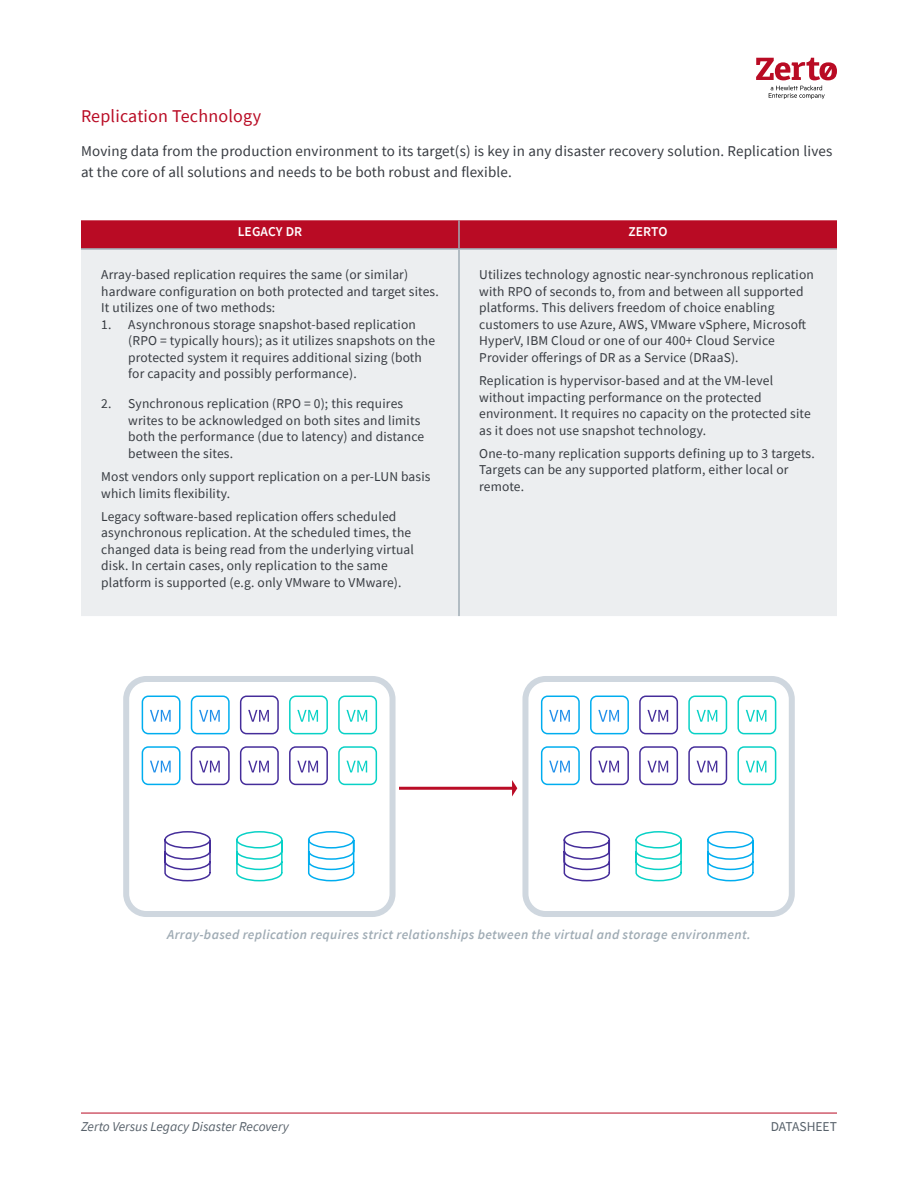
<style>
.page{position:relative;width:918px;height:1188px;background:#fff}
.page>*{position:absolute;margin:0;border:0;box-sizing:border-box;transform-origin:0 0}
.t1{font:18px "Source Sans Pro";letter-spacing:.01em;color:#b90b24}
.t2{font:15px/21px "Source Sans Pro";letter-spacing:.01em;color:#373b41}
.t3{font:13.5px/16.5px "Source Sans Pro";letter-spacing:.01em;color:#373b41}
.t4{font:italic 600 13.5px "Source Sans Pro";letter-spacing:.025em;color:#a0acb5}
.t5{font:italic 13.5px "Source Sans Pro";color:#57616a}
.t6{font:600 13.5px "Source Sans Pro";letter-spacing:.01em;color:#fff}
.t7{font:13.5px "Source Sans Pro";color:#57616a}
</style>
<div class="page">
<hr style="left:81px;top:1113px;width:756px;height:1px;background:#b90b24">
<svg style="left:756px;top:58px;width:81px;height:41px"></svg>
<div style="left:81px;top:220px;width:756px;height:28px;background:#b90b24"></div>
<div style="left:81px;top:250px;width:756px;height:366px;background:#eceef0"></div>
<hr style="left:458px;top:220px;width:2px;height:28px;background:#a0acb5">
<hr style="left:81px;top:248px;width:378px;height:2px;background:#a0acb5">
<hr style="left:459px;top:248px;width:378px;height:2px;background:#a0acb5">
<hr style="left:458px;top:250px;width:2px;height:366px;background:#a0acb5">
<div style="left:142px;top:696px;width:39px;height:38px;border:2px solid #00adef;border-radius:6px"></div>
<div style="left:191px;top:696px;width:39px;height:38px;border:2px solid #00adef;border-radius:6px"></div>
<div style="left:240px;top:696px;width:39px;height:38px;border:2px solid #452d9a;border-radius:6px"></div>
<div style="left:289px;top:696px;width:39px;height:38px;border:2px solid #08d1c6;border-radius:6px"></div>
<svg style="left:297px;top:710px;width:21px;height:12px"></svg>
<div style="left:338px;top:696px;width:39px;height:38px;border:2px solid #08d1c6;border-radius:6px"></div>
<svg style="left:346px;top:710px;width:21px;height:12px"></svg>
<svg style="left:150px;top:710px;width:21px;height:12px"></svg>
<svg style="left:199px;top:710px;width:21px;height:12px"></svg>
<svg style="left:248px;top:710px;width:21px;height:12px"></svg>
<div style="left:142px;top:746px;width:39px;height:39px;border:2px solid #00adef;border-radius:6px"></div>
<div style="left:191px;top:746px;width:39px;height:39px;border:2px solid #452d9a;border-radius:6px"></div>
<div style="left:240px;top:746px;width:39px;height:39px;border:2px solid #452d9a;border-radius:6px"></div>
<div style="left:289px;top:746px;width:39px;height:39px;border:2px solid #452d9a;border-radius:6px"></div>
<svg style="left:297px;top:761px;width:21px;height:11px"></svg>
<div style="left:338px;top:746px;width:39px;height:39px;border:2px solid #08d1c6;border-radius:6px"></div>
<svg style="left:346px;top:761px;width:21px;height:11px"></svg>
<svg style="left:150px;top:761px;width:21px;height:11px"></svg>
<svg style="left:199px;top:761px;width:21px;height:11px"></svg>
<svg style="left:248px;top:761px;width:21px;height:11px"></svg>
<div style="left:123px;top:676px;width:273px;height:241px;border:6px solid #cfd7df;border-radius:20px"></div>
<svg style="left:164px;top:831px;width:47px;height:51px"></svg>
<svg style="left:236px;top:831px;width:47px;height:51px"></svg>
<svg style="left:307px;top:831px;width:48px;height:51px"></svg>
<div style="left:541px;top:696px;width:39px;height:38px;border:2px solid #00adef;border-radius:6px"></div>
<div style="left:590px;top:696px;width:39px;height:38px;border:2px solid #00adef;border-radius:6px"></div>
<div style="left:639px;top:696px;width:39px;height:38px;border:2px solid #452d9a;border-radius:6px"></div>
<div style="left:688px;top:696px;width:39px;height:38px;border:2px solid #08d1c6;border-radius:6px"></div>
<svg style="left:697px;top:710px;width:20px;height:12px"></svg>
<div style="left:737px;top:696px;width:39px;height:38px;border:2px solid #08d1c6;border-radius:6px"></div>
<svg style="left:746px;top:710px;width:20px;height:12px"></svg>
<svg style="left:549px;top:710px;width:21px;height:12px"></svg>
<svg style="left:598px;top:710px;width:21px;height:12px"></svg>
<svg style="left:647px;top:710px;width:21px;height:12px"></svg>
<div style="left:541px;top:746px;width:39px;height:39px;border:2px solid #00adef;border-radius:6px"></div>
<div style="left:590px;top:746px;width:39px;height:39px;border:2px solid #452d9a;border-radius:6px"></div>
<div style="left:639px;top:746px;width:39px;height:39px;border:2px solid #452d9a;border-radius:6px"></div>
<div style="left:688px;top:746px;width:39px;height:39px;border:2px solid #452d9a;border-radius:6px"></div>
<svg style="left:697px;top:761px;width:20px;height:11px"></svg>
<div style="left:737px;top:746px;width:39px;height:39px;border:2px solid #08d1c6;border-radius:6px"></div>
<svg style="left:746px;top:761px;width:20px;height:11px"></svg>
<svg style="left:549px;top:761px;width:21px;height:11px"></svg>
<svg style="left:598px;top:761px;width:21px;height:11px"></svg>
<svg style="left:647px;top:761px;width:21px;height:11px"></svg>
<div style="left:522px;top:676px;width:273px;height:241px;border:6px solid #cfd7df;border-radius:20px"></div>
<svg style="left:563px;top:831px;width:48px;height:51px"></svg>
<svg style="left:635px;top:831px;width:47px;height:51px"></svg>
<svg style="left:707px;top:831px;width:47px;height:51px"></svg>
<hr style="left:399px;top:787px;width:114px;height:3px;background:#ba0c26">
<svg style="left:512px;top:780px;width:5px;height:16px"></svg>
<h1 class="t1" style="left:81px;top:108px;width:182px">Replication Technology</h1>
<p class="t2" style="left:81px;top:142px;width:753px">Moving data from the production environment to its target(s) is key in any disaster recovery solution. Replication lives at the core of all solutions and needs to be both robust and flexible.</p>
<p class="t6" style="left:238px;top:227px;width:66px">LEGACY DR</p>
<p class="t6" style="left:628px;top:227px;width:41px">ZERTO</p>
<p class="t3" style="left:101px;top:268px;width:339px">Array-based replication requires the same (or similar) hardware configuration on both protected and target sites.<br>It utilizes one of two methods:</p>
<p class="t3" style="left:128px;top:317px;width:308px;text-indent:-27px">1. Asynchronous storage snapshot-based replication (RPO = typically hours); as it utilizes snapshots on the protected system it requires additional sizing (both for capacity and possibly performance).</p>
<p class="t3" style="left:128px;top:397px;width:297px;text-indent:-27px">2. Synchronous replication (RPO = 0); this requires writes to be acknowledged on both sites and limits both the performance (due to latency) and distance between the sites.</p>
<p class="t3" style="left:101px;top:469px;width:331px">Most vendors only support replication on a per-LUN basis which limits flexibility.</p>
<p class="t3" style="left:101px;top:508px;width:314px">Legacy software-based replication offers scheduled asynchronous replication. At the scheduled times, the changed data is being read from the underlying virtual disk. In certain cases, only replication to the same platform is supported (e.g. only VMware to VMware).</p>
<p class="t3" style="left:479px;top:268px;width:336px">Utilizes technology agnostic near-synchronous replication with RPO of seconds to, from and between all supported platforms. This delivers freedom of choice enabling customers to use Azure, AWS, VMware vSphere, Microsoft HyperV, IBM Cloud or one of our 400+ Cloud Service Provider offerings of DR as a Service (DRaaS).</p>
<p class="t3" style="left:479px;top:373px;width:333px">Replication is hypervisor-based and at the VM-level without impacting performance on the protected environment. It requires no capacity on the protected site as it does not use snapshot technology.</p>
<p class="t3" style="left:479px;top:445px;width:337px">One-to-many replication supports defining up to 3 targets.<br>Targets can be any supported platform, either local or remote.</p>
<p class="t4" style="left:167px;top:929px;width:585px">Array-based replication requires strict relationships between the virtual and storage environment.</p>
<p class="t5" style="left:81px;top:1122px;width:209px">Zerto Versus Legacy Disaster Recovery</p>
<p class="t7" style="left:771px;top:1119px;width:68px">DATASHEET</p>
</div>
